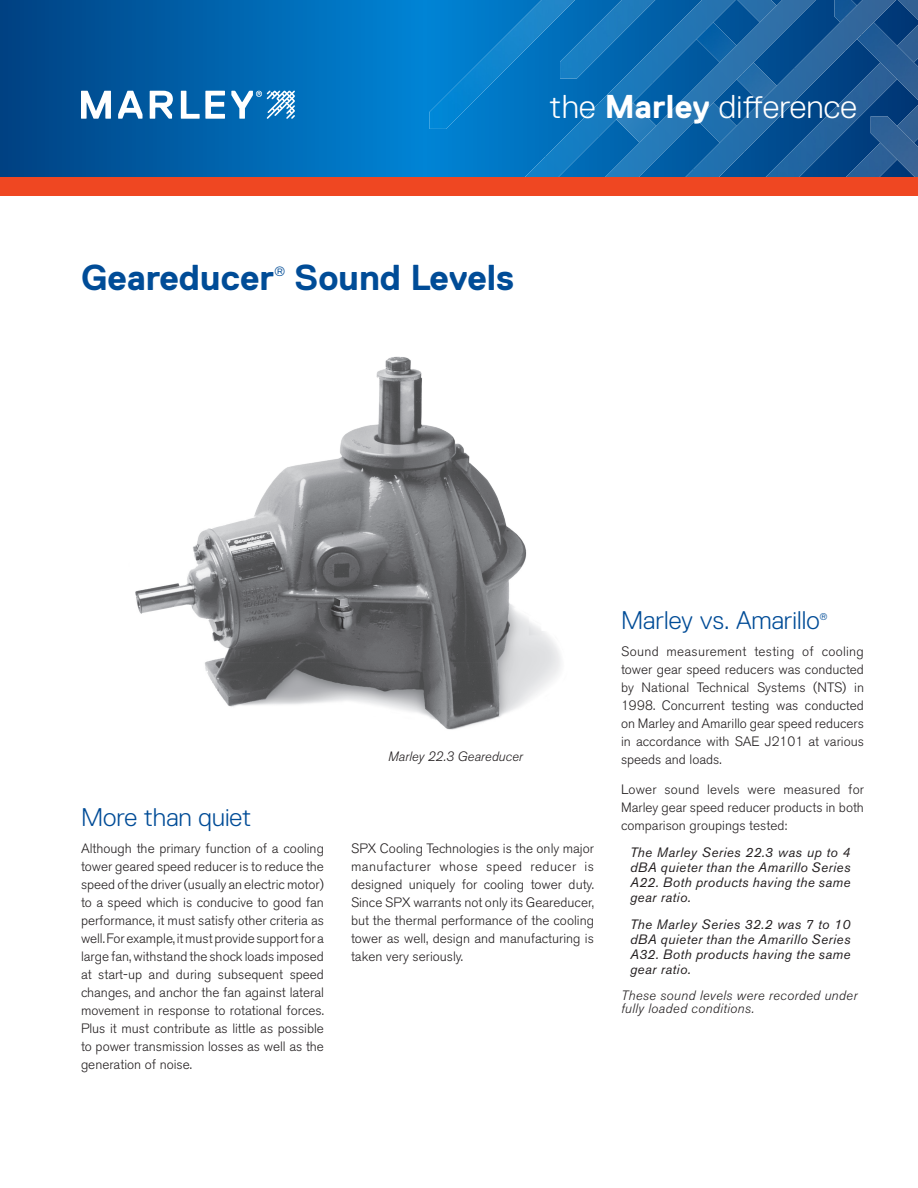
<style>
.page{position:relative;width:918px;height:1188px;background:#fff}
.page>*{position:absolute;margin:0;border:0;box-sizing:border-box;transform-origin:0 0}
.t1{font:700 36px "Replica Std";color:#004c97}
.Front_Cover_Page_Hea{font:300 33px "Replica Std";letter-spacing:.005em;color:#fff}
.Section_Head{font:300 25.5px "Replica Std";color:#004c97}
.Body_text{font:300 13.5px/18px "Akzidenz Grotesk BE";color:#231f20;text-align:justify}
.Body_text-2{font:italic 13.5px/15px "Akzidenz Grotesk BE";letter-spacing:.025em;color:#231f20;text-align:justify}
.Body_text-3{font:italic 300 13.5px/13.5px "Akzidenz Grotesk BE";letter-spacing:.025em;color:#231f20}
.Body_text-4{font:italic 300 13.5px "Akzidenz Grotesk BE";color:#231f20}
.t2{font:300 13.5px "Replica Std";color:#004c97}
.Section_Head-2{font:300 9.75px "Replica Std";color:#004c97}
.s1{font-weight:700}
</style>
<div class="page">
<img style="left:135px;top:356px;width:426px;height:374px">
<svg style="left:0;top:0;width:834px;height:177px;background:#0064ad"></svg>
<img style="left:429px;top:0;width:146px;height:129px">
<img style="left:560px;top:0;width:92px;height:79px">
<img style="left:706px;top:22px;width:37px;height:81px">
<img style="left:616px;top:137px;width:24px;height:5px">
<img style="left:737px;top:0;width:4px;height:22px">
<img style="left:793px;top:0;width:23px;height:24px">
<img style="left:741px;top:0;width:52px;height:75px">
<img style="left:690px;top:40px;width:52px;height:85px">
<img style="left:640px;top:91px;width:51px;height:85px">
<img style="left:602px;top:142px;width:39px;height:35px">
<img style="left:706px;top:0;width:30px;height:31px">
<img style="left:652px;top:0;width:54px;height:84px">
<img style="left:758px;top:0;width:55px;height:15px">
<img style="left:598px;top:49px;width:55px;height:88px">
<img style="left:545px;top:103px;width:54px;height:74px">
<img style="left:522px;top:156px;width:24px;height:21px">
<img style="left:439px;top:173px;width:54px;height:4px">
<img style="left:763px;top:25px;width:155px;height:152px">
<img style="left:834px;top:0;width:84px;height:100px">
<img style="left:843px;top:105px;width:75px;height:72px">
<img style="left:871px;top:116px;width:47px;height:61px">
<img style="left:844px;top:0;width:52px;height:35px">
<img style="left:794px;top:17px;width:52px;height:85px">
<img style="left:743px;top:67px;width:52px;height:86px">
<img style="left:844px;top:34px;width:18px;height:18px">
<img style="left:693px;top:118px;width:52px;height:59px">
<svg style="left:683px;top:168px;width:11px;height:9px"></svg>
<div style="left:0;top:177px;width:918px;height:19px;background:#ef4722"></div>
<svg style="left:81px;top:91px;width:30px;height:28px"></svg>
<svg style="left:118px;top:91px;width:25px;height:28px"></svg>
<svg style="left:150px;top:91px;width:23px;height:28px"></svg>
<svg style="left:181px;top:91px;width:44px;height:28px"></svg>
<svg style="left:231px;top:91px;width:64px;height:28px"></svg>
<p class="Front_Cover_Page_Hea" style="left:550px;top:88px;width:309px">the <span class="s1">Marley</span> difference</p>
<p class="t1" style="left:81px;top:258px;width:195px">Geareducer</p>
<p class="t2" style="left:274px;top:264px;width:13px">®</p>
<p class="t1" style="left:295px;top:258px;width:221px">Sound Levels</p>
<p class="Body_text-4" style="left:388px;top:748px;width:136px">Marley 22.3 Geareducer</p>
<p class="Section_Head" style="left:81px;top:803px;width:172px">More than quiet</p>
<p class="Body_text" style="left:81px;top:839px;width:245px">Although the primary function of a cooling tower geared speed reducer is to reduce the speed of the driver (usually an electric motor) to a speed which is conducive to good fan performance, it must satisfy other criteria as well. For example, it must provide support for a large fan, withstand the shock loads imposed at start-up and during subsequent speed changes, and anchor the fan against lateral movement in response to rotational forces.<br>Plus it must contribute as little as possible to power transmission losses as well as the generation of noise.</p>
<p class="Body_text" style="left:351px;top:839px;width:245px">SPX Cooling Technologies is the only major manufacturer whose speed reducer is designed uniquely for cooling tower duty.<br>Since SPX warrants not only its Geareducer, but the thermal performance of the cooling tower as well, design and manufacturing is taken very seriously.</p>
<p class="Section_Head" style="left:621px;top:607px;width:200px">Marley vs. Amarillo</p>
<p class="Section_Head-2" style="left:820px;top:611px;width:10px">®</p>
<p class="Body_text" style="left:621px;top:643px;width:245px">Sound measurement testing of cooling tower gear speed reducers was conducted by National Technical Systems (NTS) in 1998. Concurrent testing was conducted on Marley and Amarillo gear speed reducers in accordance with SAE J2101 at various speeds and loads.</p>
<p class="Body_text" style="left:621px;top:781px;width:245px">Lower sound levels were measured for Marley gear speed reducer products in both comparison groupings tested:</p>
<p class="Body_text-2" style="left:630px;top:845px;width:222px">The Marley Series 22.3 was up to 4 dBA quieter than the Amarillo Series A22. Both products having the same gear ratio.</p>
<p class="Body_text-2" style="left:630px;top:917px;width:222px">The Marley Series 32.2 was 7 to 10 dBA quieter than the Amarillo Series A32. Both products having the same gear ratio.</p>
<p class="Body_text-3" style="left:621px;top:989px;width:238px">These sound levels were recorded under fully loaded conditions.</p>
</div>
